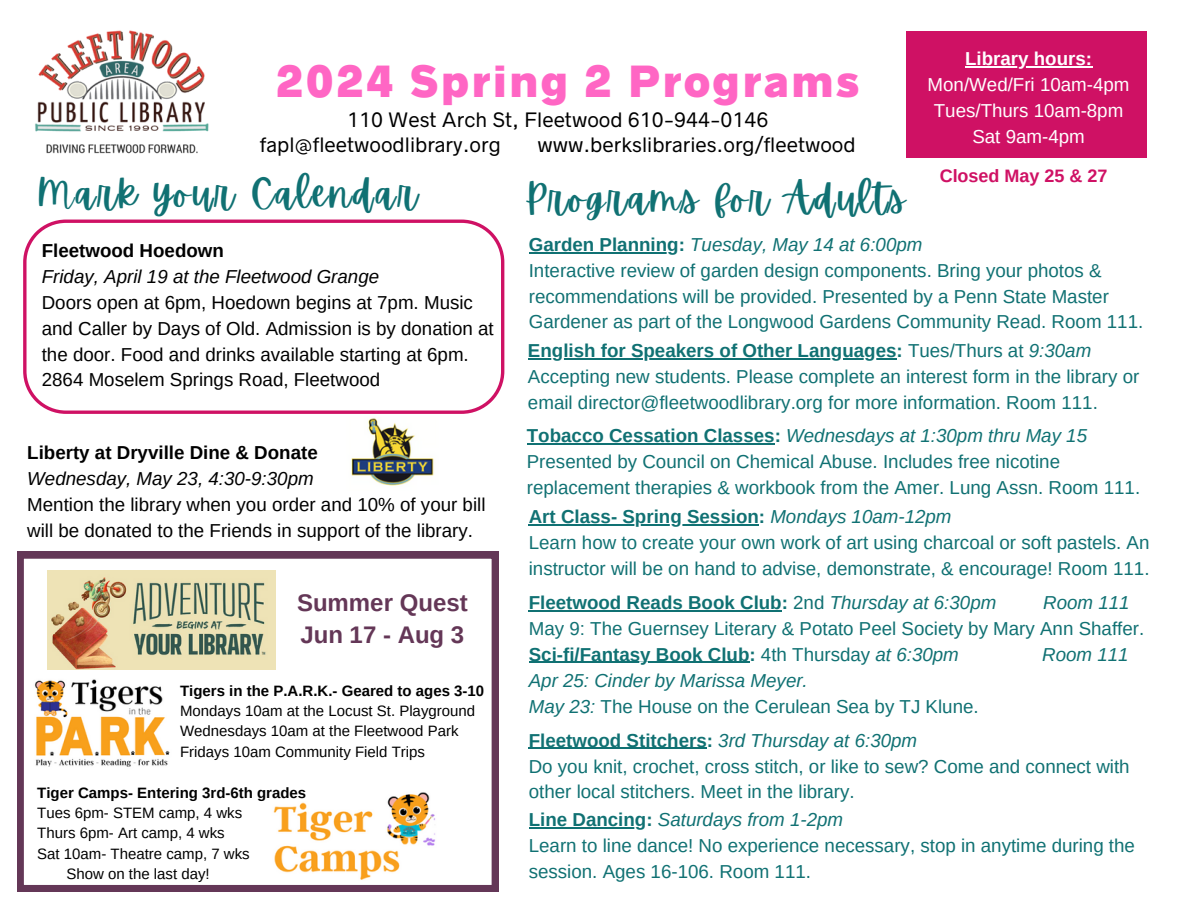
<style>
.page{position:relative;width:1188px;height:918px;background:#fff}
.page>*{position:absolute;margin:0;border:0;box-sizing:border-box;transform-origin:0 0}
.t1{font:900 40.5px "Radnika Next";letter-spacing:.07em;color:#ff66c4}
.t2{font:39px "Apricots";letter-spacing:.06em;color:#107173}
.t3{font:700 24px/32.7px "Arimo";color:#643757}
.t4{font:18.75px/25.8px "Arimo";color:#107173}
.t5{font:18.75px/25.8px "Arimo";color:#000}
.t6{font:18.75px/25.8px "Radnika Next";color:#000}
.t7{font:700 18.75px "Arimo";color:#107173}
.t8{font:18.75px/25.8px "Arimo";color:#fff;text-align:center}
.t9{font:italic 18.75px "Arimo";color:#107173}
.t10{font:700 18px "Arimo";color:#cf1164}
.t11{font:15px/20.2px "Arimo";color:#000}
.t12{font:700 15px "Arimo";color:#000}
.s1{font-weight:700}
.s2{font-style:italic}
.s3{font-weight:400}
.s4{font-weight:400;font-style:italic}
</style>
<div class="page">
<img style="left:35px;top:30px;width:174px;height:124px">
<div style="left:906px;top:31px;width:241px;height:126px;background:#cf1164"></div>
<img style="left:351px;top:418px;width:83px;height:68px">
<svg style="left:23px;top:220px;width:481px;height:194px"></svg>
<svg style="left:17px;top:552px;width:481px;height:340px"></svg>
<img style="left:256px;top:785px;width:188px;height:95px">
<img style="left:31px;top:678px;width:143px;height:98px">
<img style="left:48px;top:570px;width:227px;height:99px">
<hr style="left:529px;top:610px;width:253px;height:1px;background:#107173">
<hr style="left:529px;top:662px;width:221px;height:1px;background:#107173">
<hr style="left:529px;top:827px;width:117px;height:2px;background:#107173">
<hr style="left:529px;top:748px;width:178px;height:1px;background:#107173">
<hr style="left:529px;top:524px;width:230px;height:1px;background:#107173">
<hr style="left:965px;top:66px;width:127px;height:1px;background:#fff">
<hr style="left:528px;top:358px;width:369px;height:2px;background:#107173">
<hr style="left:527px;top:444px;width:248px;height:1px;background:#107173">
<hr style="left:529px;top:252px;width:150px;height:1px;background:#107173">
<h5 class="t1" style="left:276px;top:57px;width:585px">2024 Spring 2 Programs</h5>
<p class="t6" style="left:260px;top:107px;width:510px;text-indent:87px">110 West Arch St, Fleetwood 610-944-0146 fapl@fleetwoodlibrary.org</p>
<p class="t6" style="left:537px;top:133px;width:320px">www.berkslibraries.org/fleetwood</p>
<p class="t2" style="left:37px;top:170px;width:381px">Mark your Calendar</p>
<h5 class="t2" style="left:525px;top:175px;width:382px">Programs for Adults</h5>
<h3 class="t8" style="left:928px;top:46px;width:204px"><span class="s1">Library hours:<br></span>Mon/Wed/Fri 10am-4pm<br>Tues/Thurs 10am-8pm<br>Sat 9am-4pm</h3>
<p class="t10" style="left:940px;top:166px;width:169px">Closed May 25 &amp; 27</p>
<p class="t5" style="left:42px;top:238px;width:454px"><span class="s1">Fleetwood Hoedown<br></span><span class="s2">Friday, April 19 at the Fleetwood Grange<br></span>Doors open at 6pm, Hoedown begins at 7pm. Music and Caller by Days of Old. Admission is by donation at the door. Food and drinks available starting at 6pm.<br>2864 Moselem Springs Road, Fleetwood</p>
<p class="t5" style="left:27px;top:440px;width:460px"><span class="s1">Liberty at Dryville Dine &amp; Donate<br></span><span class="s2">Wednesday, May 23, 4:30-9:30pm<br></span>Mention the library when you order and 10% of your bill will be donated to the Friends in support of the library.</p>
<p class="t3" style="left:297px;top:586px;width:172px">Summer Quest<br>Jun 17 - Aug 3</p>
<p class="t12" style="left:180px;top:682px;width:306px">Tigers in the P.A.R.K.- Geared to ages 3-10</p>
<p class="t11" style="left:180px;top:701px;width:297px">Mondays 10am at the Locust St. Playground</p>
<p class="t11" style="left:180px;top:721px;width:280px">Wednesdays 10am at the Fleetwood Park</p>
<h5 class="t11" style="left:180px;top:741px;width:246px">Fridays 10am Community Field Trips</h5>
<h5 class="t12" style="left:37px;top:784px;width:271px">Tiger Camps- Entering 3rd-6th grades</h5>
<h5 class="t11" style="left:37px;top:803px;width:206px">Tues 6pm- STEM camp, 4 wks</h5>
<h5 class="t11" style="left:37px;top:823px;width:189px">Thurs 6pm- Art camp, 4 wks</h5>
<h5 class="t11" style="left:66px;top:843px;width:185px;text-indent:-29px">Sat 10am- Theatre camp, 7 wks<br>Show on the last day!</h5>
<p class="t4" style="left:529px;top:231px;width:616px"><span class="s1">Garden Planning:</span> <span class="s2">Tuesday, May 14 at 6:00pm<br></span>Interactive review of garden design components. Bring your photos &amp; recommendations will be provided. Presented by a Penn State Master Gardener as part of the Longwood Gardens Community Read. Room 111.</p>
<p class="t4" style="left:528px;top:338px;width:613px"><span class="s1">English for Speakers of Other Languages:</span> Tues/Thurs at <span class="s2">9:30am<br></span>Accepting new students. Please complete an interest form in the library or email director@fleetwoodlibrary.org for more information. Room 111.</p>
<p class="t4" style="left:527px;top:423px;width:615px"><span class="s1">Tobacco Cessation Classes:</span> <span class="s2">Wednesdays at 1:30pm thru May 15<br></span>Presented by Council on Chemical Abuse. Includes free nicotine replacement therapies &amp; workbook from the Amer. Lung Assn. Room 111.</p>
<p class="t4" style="left:529px;top:503px;width:622px"><span class="s1">Art Class- Spring Session:</span> <span class="s2">Mondays 10am-12pm<br></span>Learn how to create your own work of art using charcoal or soft pastels. An instructor will be on hand to advise, demonstrate, &amp; encourage! Room 111.</p>
<h2 class="t7" style="left:529px;top:592px;width:469px">Fleetwood Reads Book Club: <span class="s3">2nd</span> <span class="s4">Thursday at 6:30pm</span></h2>
<h2 class="t4" style="left:529px;top:590px;width:617px;text-indent:514px"><span class="s2">Room 111<br></span>May 9: The Guernsey Literary &amp; Potato Peel Society by Mary Ann Shaffer.</h2>
<h2 class="t7" style="left:529px;top:644px;width:432px">Sci-fi/Fantasy Book Club: <span class="s3">4th Thursday</span> <span class="s4">at 6:30pm</span></h2>
<h2 class="t9" style="left:1042px;top:644px;width:88px">Room 111</h2>
<h2 class="t4" style="left:529px;top:667px;width:451px"><span class="s2">Apr 25: Cinder by Marissa Meyer.<br>May 23:</span> The House on the Cerulean Sea by TJ Klune.</h2>
<h5 class="t4" style="left:529px;top:727px;width:602px"><span class="s1">Fleetwood Stitchers:</span> <span class="s2">3rd Thursday at 6:30pm<br></span>Do you knit, crochet, cross stitch, or like to sew? Come and connect with other local stitchers. Meet in the library.</h5>
<h5 class="t4" style="left:529px;top:807px;width:608px"><span class="s1">Line Dancing:</span> <span class="s2">Saturdays from 1-2pm<br></span>Learn to line dance! No experience necessary, stop in anytime during the session. Ages 16-106. Room 111.</h5>
</div>
